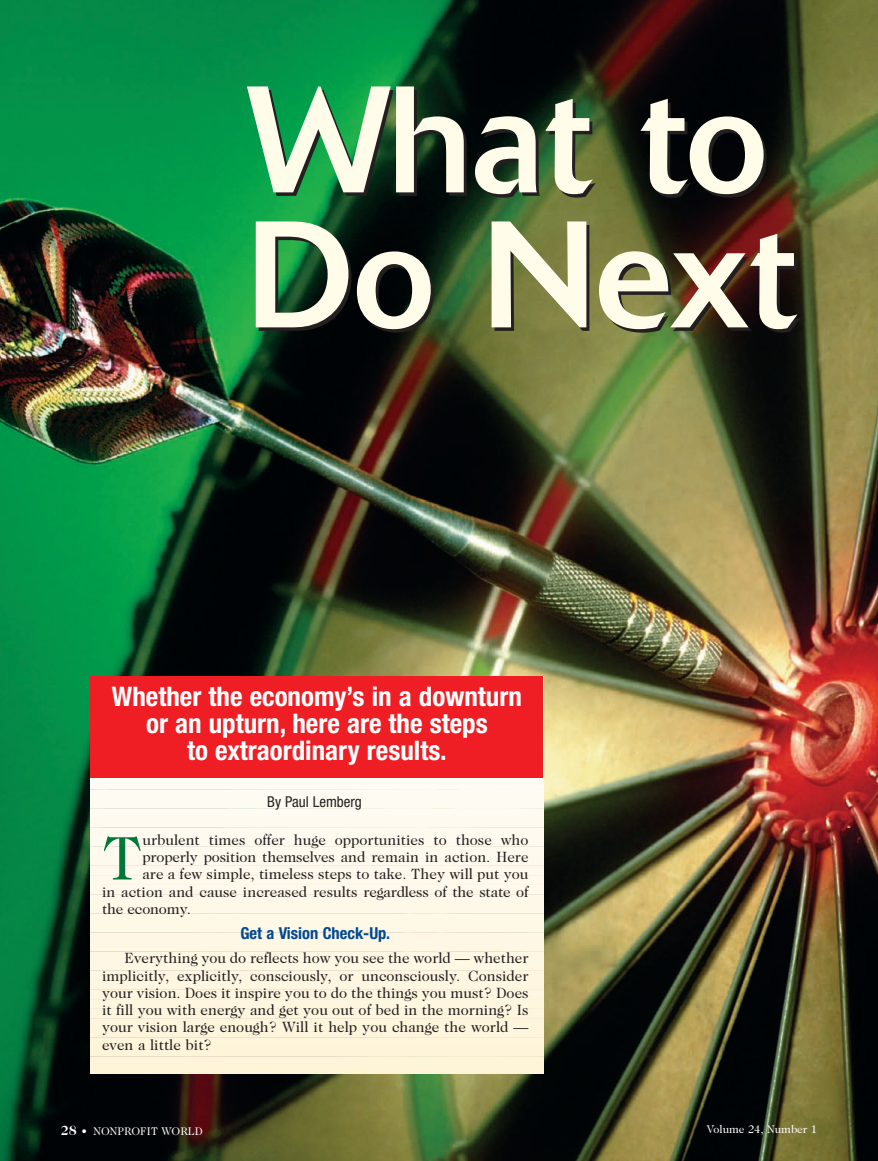
<style>
.page{position:relative;width:878px;height:1161px;background:#fff}
.page>*{position:absolute;margin:0;border:0;box-sizing:border-box;transform-origin:0 0}
.t1{font:150px/135px "Delta";color:#fffde9}
.t2{font:62.25px "Caslon Two Twenty Four";color:#007739}
.t3{font:700 condensed 27px/27px "Helvetica Neue";color:#fff;text-align:center}
.t4{font:700 condensed 16.5px "Helvetica Neue";color:#014990}
.t5{font:15px/17.2px "Caslon Two Twenty Four";color:#231f20;text-align:justify}
.t6{font:condensed 15px "Helvetica Neue";color:#231f20}
.t7{font:11.25px "Caslon Two Twenty Four";color:#fff}
.s1{font-weight:700;font-size:13.5px}
</style>
<div class="page">
<img style="left:0;top:0;width:877px;height:1161px">
<div style="left:91px;top:770px;width:452px;height:10px;background:#fefcf5"></div>
<div style="left:91px;top:779px;width:452px;height:11px;background:#fefbf4"></div>
<div style="left:91px;top:789px;width:452px;height:10px;background:#fefbf3"></div>
<div style="left:91px;top:798px;width:452px;height:11px;background:#fefbf2"></div>
<div style="left:91px;top:808px;width:452px;height:11px;background:#fefbf2"></div>
<div style="left:91px;top:818px;width:452px;height:10px;background:#fefaf0"></div>
<div style="left:91px;top:827px;width:452px;height:11px;background:#fefaf0"></div>
<div style="left:91px;top:837px;width:452px;height:10px;background:#fefaef"></div>
<div style="left:91px;top:846px;width:452px;height:11px;background:#fefaee"></div>
<div style="left:91px;top:856px;width:452px;height:10px;background:#fef9ed"></div>
<div style="left:91px;top:865px;width:452px;height:11px;background:#fef9ec"></div>
<div style="left:91px;top:875px;width:452px;height:10px;background:#fef9eb"></div>
<div style="left:91px;top:884px;width:452px;height:11px;background:#fef9ea"></div>
<div style="left:91px;top:894px;width:452px;height:10px;background:#fef8e9"></div>
<div style="left:91px;top:903px;width:452px;height:11px;background:#fef8e8"></div>
<div style="left:91px;top:913px;width:452px;height:10px;background:#fef8e7"></div>
<div style="left:91px;top:922px;width:452px;height:11px;background:#fef8e6"></div>
<div style="left:91px;top:932px;width:452px;height:11px;background:#fef7e5"></div>
<div style="left:91px;top:941px;width:452px;height:11px;background:#fef7e4"></div>
<div style="left:91px;top:951px;width:452px;height:11px;background:#fef7e3"></div>
<div style="left:91px;top:961px;width:452px;height:10px;background:#fef7e3"></div>
<div style="left:91px;top:970px;width:452px;height:11px;background:#fef6e1"></div>
<div style="left:91px;top:980px;width:452px;height:10px;background:#fef6e1"></div>
<div style="left:91px;top:989px;width:452px;height:11px;background:#fef6e0"></div>
<div style="left:91px;top:999px;width:452px;height:10px;background:#fef6df"></div>
<div style="left:91px;top:1008px;width:452px;height:11px;background:#fef5de"></div>
<div style="left:91px;top:1018px;width:452px;height:10px;background:#fef5dd"></div>
<div style="left:91px;top:1027px;width:452px;height:11px;background:#fef5dc"></div>
<div style="left:91px;top:1037px;width:452px;height:10px;background:#fef5db"></div>
<div style="left:91px;top:1046px;width:452px;height:11px;background:#fef4da"></div>
<div style="left:91px;top:1056px;width:452px;height:10px;background:#fef4d9"></div>
<div style="left:91px;top:1065px;width:452px;height:9px;background:#fef4d8"></div>
<div style="left:90px;top:676px;width:453px;height:102px;background:#ee1e24"></div>
<h1 class="t1" style="left:247px;top:88px;width:550px">What to<br>Do Next</h1>
<h3 class="t3" style="left:112px;top:686px;width:411px">Whether the economy’s in a downturn or an upturn, here are the steps<br>to extraordinary results.</h3>
<p class="t6" style="left:267px;top:796px;width:96px">By Paul Lemberg</p>
<h2 class="t2" style="left:102px;top:834px;width:42px">T</h2>
<p class="t5" style="left:142px;top:832px;width:387px">urbulent times offer huge opportunities to those who</p>
<p class="t5" style="left:142px;top:850px;width:387px">properly position themselves and remain in action. Here</p>
<p class="t5" style="left:142px;top:867px;width:387px">are a few simple, timeless steps to take. They will put you</p>
<p class="t5" style="left:102px;top:884px;width:428px">in action and cause increased results regardless of the state of</p>
<p class="t5" style="left:102px;top:901px;width:90px">the economy.</p>
<p class="t4" style="left:240px;top:927px;width:151px">Get a Vision Check-Up.</p>
<p class="t5" style="left:102px;top:951px;width:428px;text-indent:22px">Everything you do reflects how you see the world — whether implicitly, explicitly, consciously, or unconsciously. Consider your vision. Does it inspire you to do the things you must? Does it fill you with energy and get you out of bed in the morning? Is your vision large enough? Will it help you change the world — even a little bit?</p>
<p class="t7" style="left:61px;top:1127px;width:143px"><span class="s1">28</span> • NONPROFIT WORLD</p>
<p class="t7" style="left:706px;top:1125px;width:112px">Volume 24, Number 1</p>
</div>
